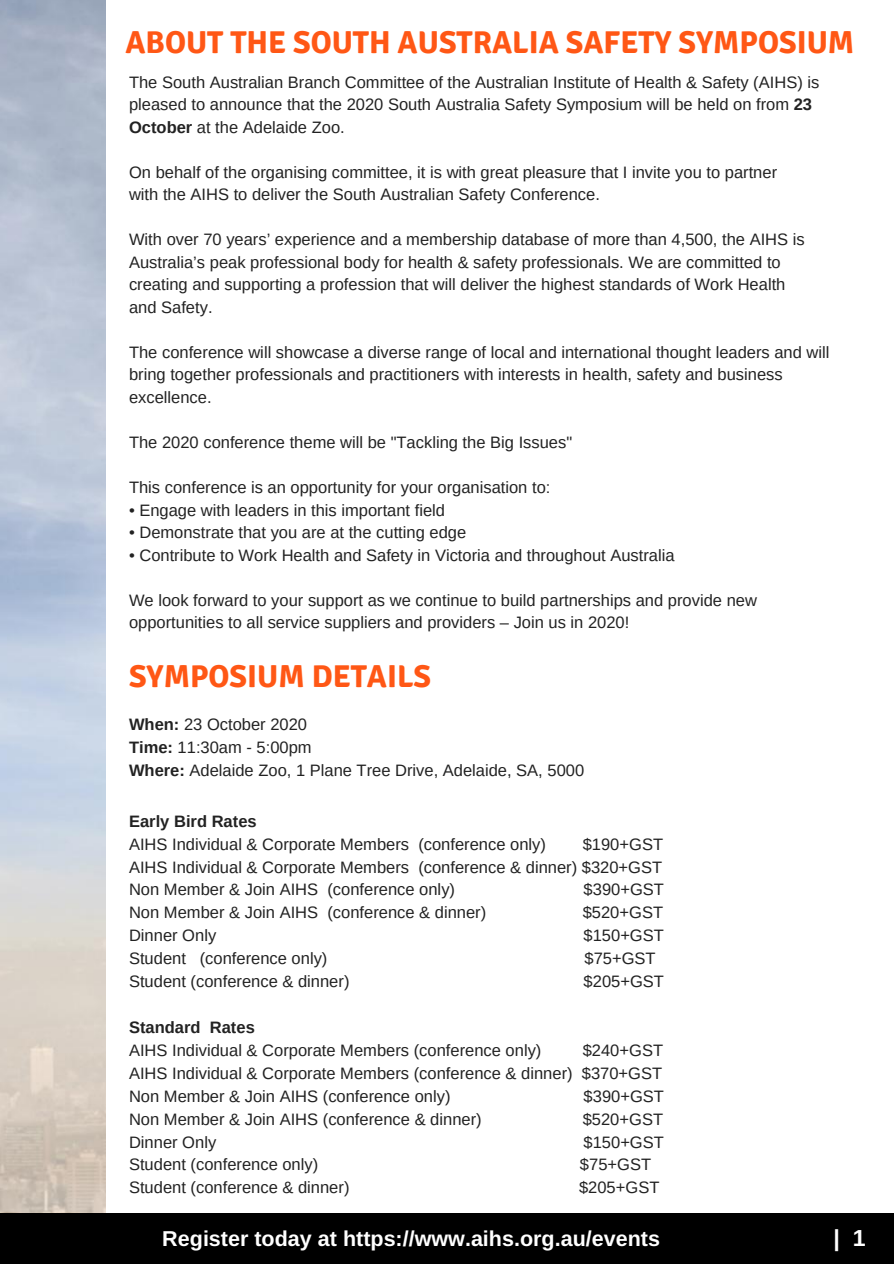
<style>
.page{position:relative;width:894px;height:1264px;background:#fff}
.page>*{position:absolute;margin:0;border:0;box-sizing:border-box;transform-origin:0 0}
.t1{font:700 31.5px "Signika";color:#ff5715}
.t2{font:700 23.25px "Arimo";color:#fff}
.t3{font:700 21.45px "Arimo";color:#fff}
.t4{font:16.5px/22.5px "Arimo";color:#222}
.t5{font:700 16.5px "Arimo";color:#222}
.s1{font-weight:700}
</style>
<div class="page">
<div style="left:0;top:1213px;width:893px;height:50px;background:#000"></div>
<h1 class="t1" style="left:125px;top:23px;width:730px">ABOUT THE SOUTH AUSTRALIA SAFETY SYMPOSIUM</h1>
<p class="t4" style="left:129px;top:71px;width:691px">The South Australian Branch Committee of the Australian Institute of Health &amp; Safety (AIHS) is pleased to announce that the 2020 South Australia Safety Symposium will be held on from <span class="s1">23<br>October</span> at the Adelaide Zoo.</p>
<p class="t4" style="left:129px;top:161px;width:649px">On behalf of the organising committee, it is with great pleasure that I invite you to partner with the AIHS to deliver the South Australian Safety Conference.</p>
<p class="t4" style="left:129px;top:228px;width:677px">With over 70 years’ experience and a membership database of more than 4,500, the AIHS is Australia’s peak professional body for health &amp; safety professionals. We are committed to creating and supporting a profession that will deliver the highest standards of Work Health and Safety.</p>
<p class="t4" style="left:129px;top:341px;width:701px">The conference will showcase a diverse range of local and international thought leaders and will bring together professionals and practitioners with interests in health, safety and business excellence.</p>
<p class="t4" style="left:129px;top:431px;width:444px">The 2020 conference theme will be "Tackling the Big Issues"</p>
<p class="t4" style="left:129px;top:476px;width:423px">This conference is an opportunity for your organisation to:</p>
<p class="t4" style="left:129px;top:498px;width:317px">• Engage with leaders in this important field</p>
<p class="t4" style="left:129px;top:521px;width:338px">• Demonstrate that you are at the cutting edge</p>
<p class="t4" style="left:129px;top:543px;width:547px">• Contribute to Work Health and Safety in Victoria and throughout Australia</p>
<p class="t4" style="left:129px;top:588px;width:629px">We look forward to your support as we continue to build partnerships and provide new opportunities to all service suppliers and providers – Join us in 2020!</p>
<h1 class="t1" style="left:129px;top:657px;width:303px">SYMPOSIUM DETAILS</h1>
<p class="t4" style="left:129px;top:713px;width:456px;line-height:23px"><span class="s1">When:</span> 23 October 2020<br><span class="s1">Time:</span> 11:30am - 5:00pm<br><span class="s1">Where:</span> Adelaide Zoo, 1 Plane Tree Drive, Adelaide, SA, 5000</p>
<p class="t5" style="left:129px;top:811px;width:129px">Early Bird Rates</p>
<p class="t4" style="left:129px;top:832px;width:418px">AIHS Individual &amp; Corporate Members (conference only)</p>
<p class="t4" style="left:129px;top:832px;width:535px;line-height:23px;text-align:justify;text-indent:453px">$190+GST AIHS Individual &amp; Corporate Members (conference &amp; dinner) $320+GST Non Member &amp; Join AIHS (conference only)</p>
<p class="t4" style="left:583px;top:878px;width:82px">$390+GST</p>
<p class="t4" style="left:129px;top:901px;width:358px">Non Member &amp; Join AIHS (conference &amp; dinner)</p>
<p class="t4" style="left:582px;top:901px;width:82px">$520+GST</p>
<p class="t4" style="left:129px;top:924px;width:89px">Dinner Only</p>
<p class="t4" style="left:583px;top:924px;width:82px">$150+GST</p>
<p class="t4" style="left:129px;top:947px;width:200px">Student (conference only)</p>
<p class="t4" style="left:584px;top:947px;width:73px">$75+GST</p>
<p class="t4" style="left:129px;top:970px;width:222px">Student (conference &amp; dinner)</p>
<p class="t4" style="left:583px;top:970px;width:82px">$205+GST</p>
<p class="t5" style="left:129px;top:1018px;width:127px">Standard Rates</p>
<p class="t4" style="left:129px;top:1038px;width:414px">AIHS Individual &amp; Corporate Members (conference only)</p>
<p class="t4" style="left:129px;top:1038px;width:535px;line-height:23px;text-align:justify;text-indent:453px">$240+GST AIHS Individual &amp; Corporate Members (conference &amp; dinner) $370+GST Non Member &amp; Join AIHS (conference only)</p>
<p class="t4" style="left:583px;top:1084px;width:82px">$390+GST</p>
<p class="t4" style="left:129px;top:1107px;width:354px">Non Member &amp; Join AIHS (conference &amp; dinner)</p>
<p class="t4" style="left:582px;top:1107px;width:82px">$520+GST</p>
<p class="t4" style="left:129px;top:1130px;width:89px">Dinner Only</p>
<p class="t4" style="left:583px;top:1130px;width:82px">$150+GST</p>
<p class="t4" style="left:129px;top:1153px;width:191px">Student (conference only)</p>
<p class="t4" style="left:579px;top:1153px;width:73px">$75+GST</p>
<p class="t4" style="left:129px;top:1176px;width:222px">Student (conference &amp; dinner)</p>
<p class="t4" style="left:579px;top:1176px;width:82px">$205+GST</p>
<h3 class="t3" style="left:162px;top:1226px;width:499px">Register today at https://www.aihs.org.au/events</h3>
<h2 class="t2" style="left:833px;top:1224px;width:34px">| 1</h2>
</div>
